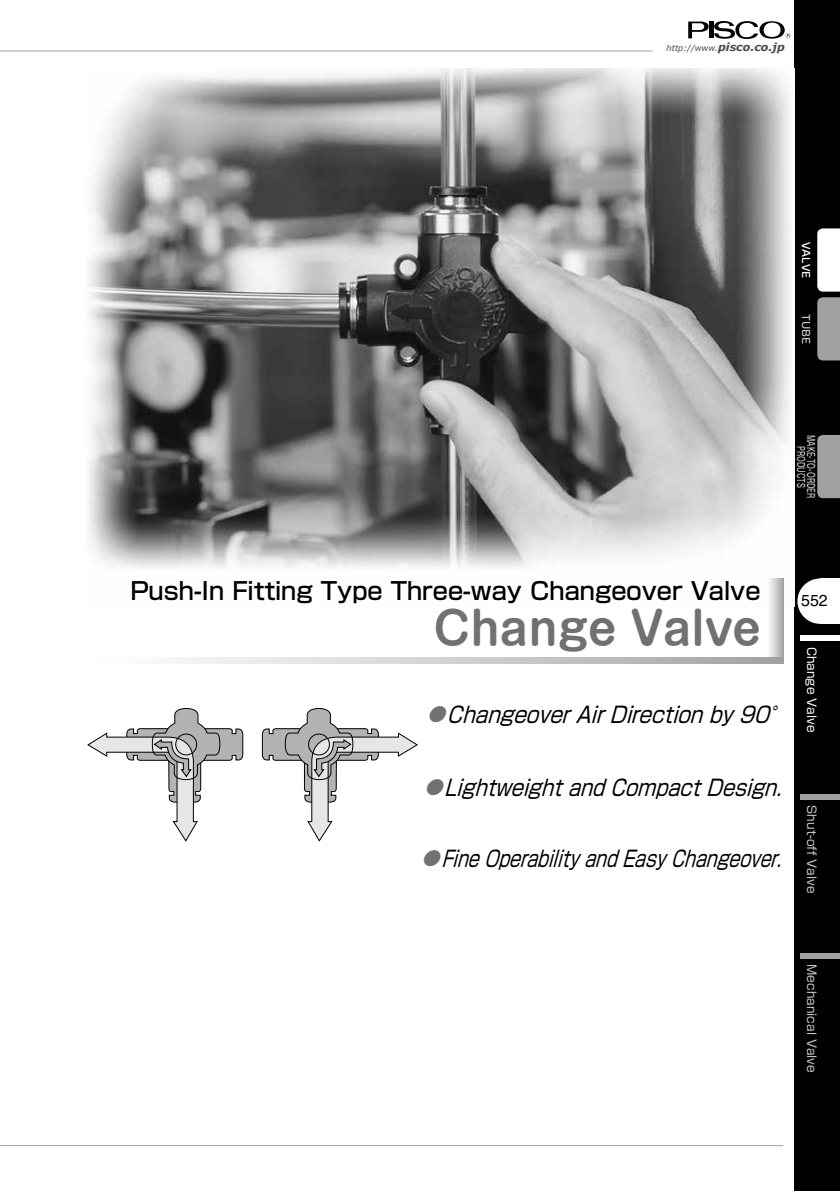
<style>
.page{position:relative;width:840px;height:1191px;background:#fff}
.page>*{position:absolute;margin:0;border:0;box-sizing:border-box;transform-origin:0 0}
.t1{font:700 44px "Shin M Go Pr 6 De";color:#727171}
.t2{font:500 24px "Shin Go Pr 6";color:#000}
.t3{font:italic 22px "Shin Go Pr 6";color:#000;scale:.78 1}
.t4{font:italic 22px "Shin Go Pr 6";color:#000;scale:.87 1}
.t5{font:italic 22px "Shin Go Pr 6";color:#000;scale:.9 1}
.t6{font:16px "Helvetica LT Std";color:#000}
.t7{font:12px "Shin Go Pr 6";color:#c9caca}
.t8{font:12px "Shin Go Pr 6";color:#fff}
.t9{font:500 10px/10px "Shin M Go Pr 6";color:#c9caca;text-align:center;scale:.66 1}
.t10{font:500 10px "Shin M Go Pr 6";color:#fff}
.t11{font:500 10px "Shin M Go Pr 6";color:#c9caca}
.t12{font:italic 8.2px "Verdana";color:#4d4d4d}
.s1{font-weight:700;font-size:11px}
.s2{font-size:18px;color:#727171}
</style>
<div class="page">
<div style="left:794px;top:0;width:45px;height:1191px;background:#000"></div>
<svg style="left:688px;top:21px;width:102px;height:18px"></svg>
<svg style="left:797px;top:578px;width:22px;height:46px"></svg>
<div style="left:819px;top:578px;width:20px;height:46px;background:#fff"></div>
<hr style="left:0;top:51px;width:652px;height:1px;background:#9fa0a0">
<hr style="left:0;top:1145px;width:782px;height:1px;background:#9fa0a0">
<div style="left:799px;top:635px;width:40px;height:6px;background:#fff"></div>
<div style="left:799px;top:794px;width:40px;height:5px;background:#9fa0a0"></div>
<div style="left:799px;top:952px;width:40px;height:6px;background:#9fa0a0"></div>
<svg style="left:817px;top:228px;width:22px;height:132px;background:#c1c1c1"></svg>
<svg style="left:817px;top:435px;width:22px;height:63px"></svg>
<img style="left:88px;top:68px;width:702px;height:539px">
<svg style="left:765px;top:578px;width:17px;height:80px"></svg>
<svg style="left:181px;top:658px;width:601px;height:5px;background:#cbcccc"></svg>
<svg style="left:262px;top:708px;width:156px;height:133px"></svg>
<svg style="left:87px;top:708px;width:156px;height:133px"></svg>
<p class="t12" style="left:666px;top:42px;width:120px">http://www.<span class="s1">pisco.co.jp</span></p>
<p class="t10" style="left:813px;top:242px;width:38px;rotate:90deg">VALVE</p>
<p class="t11" style="left:813px;top:314px;width:32px;rotate:90deg">TUBE</p>
<p class="t9" style="left:815px;top:435px;width:97px;rotate:90deg">MAKE-TO-ORDER<br>PRODUCTS</p>
<p class="t2" style="left:130px;top:571px;width:631px">Push-In Fitting Type Three-way Changeover Valve</p>
<h1 class="t1" style="left:433px;top:592px;width:328px">Change Valve</h1>
<p class="t5" style="left:427px;top:696px;width:412px"><span class="s2">●</span>ChangeoverAirDirectionby90°</p>
<p class="t4" style="left:424px;top:770px;width:421px"><span class="s2">●</span> LightweightandCompactDesign.</p>
<p class="t3" style="left:421px;top:840px;width:473px"><span class="s2">●</span> FineOperabilityandEasyChangeover.</p>
<p class="t6" style="left:800px;top:591px;width:28px">552</p>
<p class="t8" style="left:821px;top:646px;width:87px;rotate:90deg">Change Valve</p>
<p class="t7" style="left:821px;top:805px;width:89px;rotate:90deg">Shut-off Valve</p>
<p class="t7" style="left:821px;top:964px;width:110px;rotate:90deg">Mechanical Valve</p>
</div>
